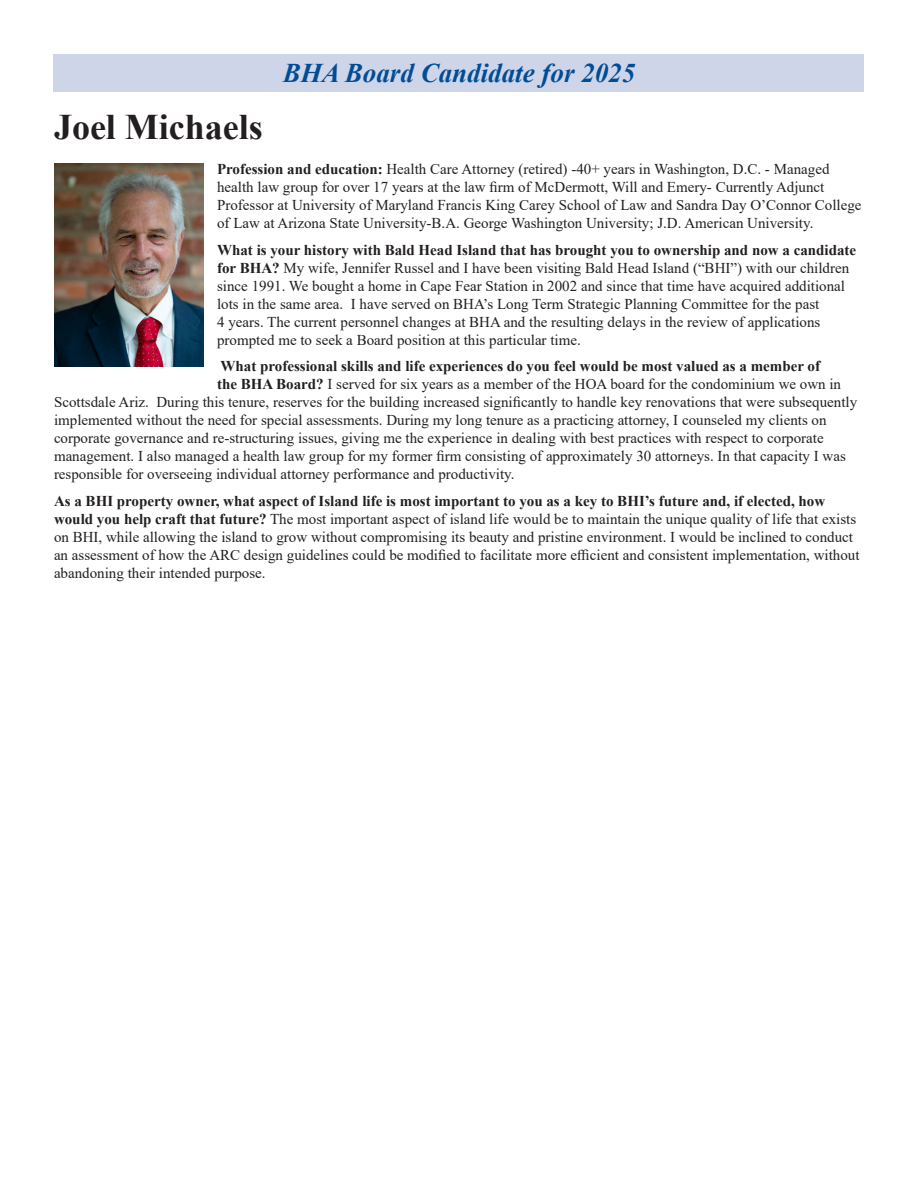
<style>
.page{position:relative;width:918px;height:1188px;background:#fff}
.page>*{position:absolute;margin:0;border:0;box-sizing:border-box;transform-origin:0 0}
.Body_Copy1{font:700 36px "Times New Roman";color:#231f20}
.t1{font:italic 700 27px "Times New Roman";color:#014d95}
.Body_Copy1-2{font:15px/18px "Times New Roman";color:#231f20}
.Body_Copy1-3{font:700 15px "Times New Roman";color:#231f20}
.s1{font-weight:700}
</style>
<div class="page">
<img style="left:54px;top:164px;width:150px;height:202px">
<div style="left:54px;top:54px;width:810px;height:38px;background:#cfd5e9"></div>
<p class="t1" style="left:283px;top:54px;width:354px">BHA Board Candidate for 2025</p>
<p class="Body_Copy1" style="left:54px;top:101px;width:210px">Joel Michaels</p>
<p class="Body_Copy1-2" style="left:217px;top:160px;width:646px"><span class="s1">Profession and education:</span> Health Care Attorney (retired) -40+ years in Washington, D.C. - Managed health law group for over 17 years at the law firm of McDermott, Will and Emery- Currently Adjunct Professor at University of Maryland Francis King Carey School of Law and Sandra Day O’Connor College of Law at Arizona State University-B.A. George Washington University; J.D. American University.</p>
<p class="Body_Copy1-2" style="left:217px;top:240px;width:641px"><span class="s1">What is your history with Bald Head Island that has brought you to ownership and now a candidate for BHA?</span> My wife, Jennifer Russel and I have been visiting Bald Head Island (“BHI”) with our children since 1991. We bought a home in Cape Fear Station in 2002 and since that time have acquired additional lots in the same area. I have served on BHA’s Long Term Strategic Planning Committee for the past<br>4 years. The current personnel changes at BHA and the resulting delays in the review of applications prompted me to seek a Board position at this particular time.</p>
<p class="Body_Copy1-3" style="left:221px;top:356px;width:601px">What professional skills and life experiences do you feel would be most valued as a member of</p>
<p class="Body_Copy1-2" style="left:217px;top:375px;width:626px"><span class="s1">the BHA Board?</span> I served for six years as a member of the HOA board for the condominium we own in</p>
<p class="Body_Copy1-2" style="left:54px;top:393px;width:805px">Scottsdale Ariz. During this tenure, reserves for the building increased significantly to handle key renovations that were subsequently</p>
<p class="Body_Copy1-2" style="left:54px;top:411px;width:774px">implemented without the need for special assessments. During my long tenure as a practicing attorney, I counseled my clients on</p>
<p class="Body_Copy1-2" style="left:54px;top:429px;width:771px">corporate governance and re-structuring issues, giving me the experience in dealing with best practices with respect to corporate</p>
<p class="Body_Copy1-2" style="left:54px;top:447px;width:793px">management. I also managed a health law group for my former firm consisting of approximately 30 attorneys. In that capacity I was</p>
<p class="Body_Copy1-2" style="left:54px;top:465px;width:462px">responsible for overseeing individual attorney performance and productivity.</p>
<p class="Body_Copy1-2" style="left:54px;top:492px;width:807px"><span class="s1">As a BHI property owner, what aspect of Island life is most important to you as a key to BHI’s future and, if elected, how would you help craft that future?</span> The most important aspect of island life would be to maintain the unique quality of life that exists on BHI, while allowing the island to grow without compromising its beauty and pristine environment. I would be inclined to conduct an assessment of how the ARC design guidelines could be modified to facilitate more efficient and consistent implementation, without abandoning their intended purpose.</p>
</div>
